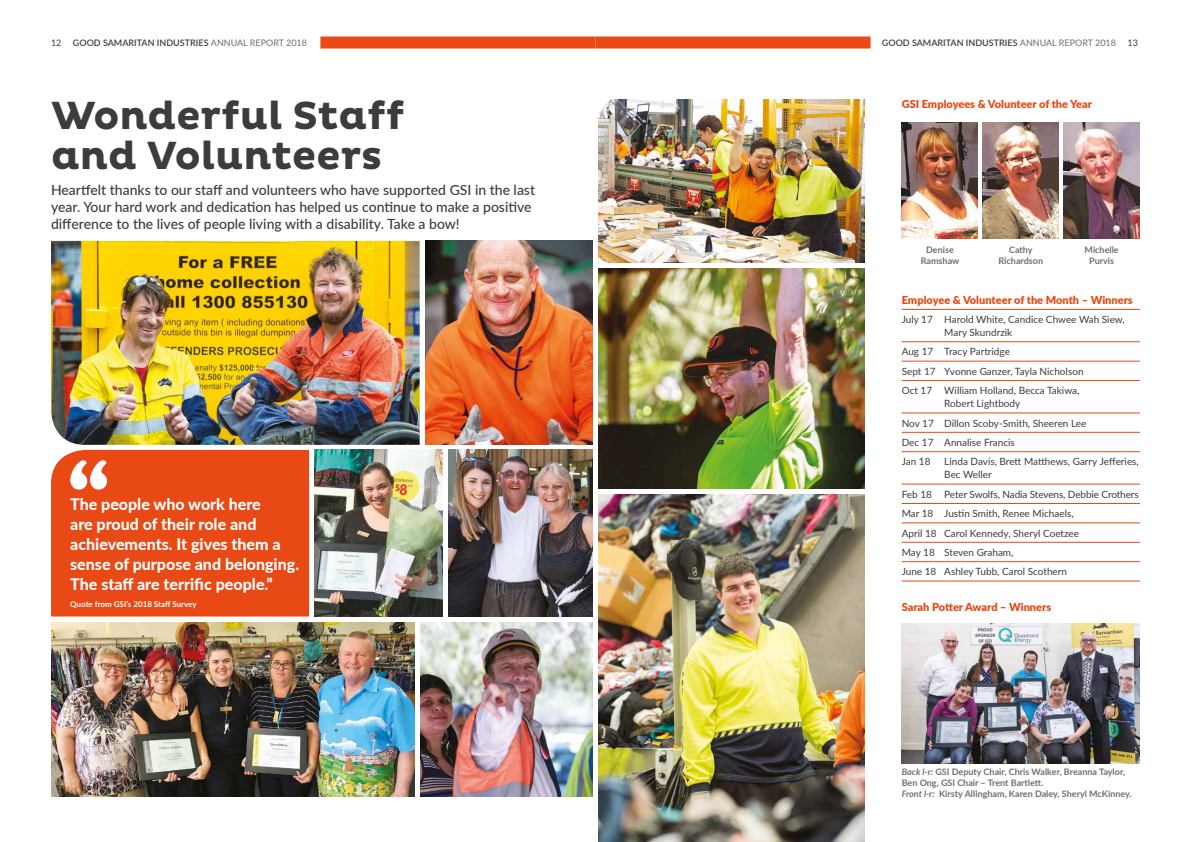
<style>
.page{position:relative;width:1191px;height:842px;background:#fff}
.page>*{position:absolute;margin:0;border:0;box-sizing:border-box;transform-origin:0 0}
.t1{font:700 40px/40px "Pluto";color:#3c3c3b}
.t2{font:800 16px/20px "Lato";color:#fff}
.t3{font:500 14px/17px "Lato";color:#3c3c3b}
.t4{font:900 11px "Lato";color:#e84915}
.t5{font:10px/19.4px "Lato";color:#3c3c3b}
.t6{font:700 9px/11px "Lato";color:#706f6f;text-align:center}
.t7{font:600 9px "Lato";color:#3c3c3b}
.t8{font:9px "Lato";color:#3c3c3b}
.t9{font:700 8px "Lato";color:#fff}
.s1{font-weight:400;color:#706f6f}
.s2{font-style:italic}
</style>
<div class="page">
<img style="left:51px;top:241px;width:369px;height:204px">
<img style="left:598px;top:494px;width:266px;height:348px">
<img style="left:51px;top:622px;width:363px;height:174px">
<img style="left:448px;top:450px;width:145px;height:166px">
<img style="left:420px;top:622px;width:172px;height:174px">
<img style="left:314px;top:450px;width:128px;height:166px">
<img style="left:598px;top:99px;width:266px;height:164px">
<img style="left:598px;top:268px;width:266px;height:221px">
<img style="left:425px;top:241px;width:168px;height:204px">
<div style="left:51px;top:450px;width:258px;height:166px;background:#e84915"></div>
<img style="left:982px;top:123px;width:77px;height:115px">
<img style="left:1063px;top:123px;width:77px;height:115px">
<img style="left:901px;top:123px;width:77px;height:115px">
<hr style="left:901px;top:309px;width:43px;height:1px;background:#e84915">
<hr style="left:944px;top:309px;width:196px;height:1px;background:#e84915">
<hr style="left:901px;top:342px;width:43px;height:1px;background:#e84915">
<hr style="left:944px;top:342px;width:196px;height:1px;background:#e84915">
<hr style="left:901px;top:361px;width:43px;height:1px;background:#e84915">
<hr style="left:944px;top:361px;width:196px;height:1px;background:#e84915">
<hr style="left:901px;top:380px;width:43px;height:1px;background:#e84915">
<hr style="left:944px;top:380px;width:196px;height:1px;background:#e84915">
<hr style="left:901px;top:413px;width:43px;height:1px;background:#e84915">
<hr style="left:944px;top:413px;width:196px;height:1px;background:#e84915">
<hr style="left:901px;top:432px;width:43px;height:1px;background:#e84915">
<hr style="left:944px;top:432px;width:196px;height:1px;background:#e84915">
<hr style="left:901px;top:451px;width:43px;height:1px;background:#e84915">
<hr style="left:944px;top:451px;width:196px;height:1px;background:#e84915">
<hr style="left:901px;top:484px;width:43px;height:1px;background:#e84915">
<hr style="left:944px;top:484px;width:196px;height:1px;background:#e84915">
<hr style="left:901px;top:503px;width:43px;height:1px;background:#e84915">
<hr style="left:944px;top:503px;width:196px;height:1px;background:#e84915">
<hr style="left:901px;top:523px;width:43px;height:1px;background:#e84915">
<hr style="left:944px;top:523px;width:196px;height:1px;background:#e84915">
<hr style="left:901px;top:542px;width:43px;height:1px;background:#e84915">
<hr style="left:944px;top:542px;width:196px;height:1px;background:#e84915">
<hr style="left:901px;top:561px;width:43px;height:1px;background:#e84915">
<hr style="left:944px;top:561px;width:196px;height:1px;background:#e84915">
<hr style="left:901px;top:581px;width:43px;height:1px;background:#e84915">
<hr style="left:944px;top:581px;width:196px;height:1px;background:#e84915">
<svg style="left:70px;top:460px;width:37px;height:30px"></svg>
<img style="left:901px;top:624px;width:239px;height:139px">
<div style="left:595px;top:37px;width:275px;height:12px;background:#e84915"></div>
<div style="left:320px;top:37px;width:275px;height:12px;background:#e84915"></div>
<p class="t8" style="left:51px;top:36px;width:12px">12</p>
<p class="t7" style="left:73px;top:36px;width:236px">GOOD SAMARITAN INDUSTRIES <span class="s1">ANNUAL REPORT 2018</span></p>
<p class="t7" style="left:882px;top:36px;width:236px">GOOD SAMARITAN INDUSTRIES <span class="s1">ANNUAL REPORT 2018</span></p>
<p class="t8" style="left:1127px;top:36px;width:12px">13</p>
<h1 class="t1" style="left:51px;top:97px;width:355px">Wonderful Staff and Volunteers</h1>
<h3 class="t3" style="left:51px;top:181px;width:485px">Heartfelt thanks to our staff and volunteers who have supported GSI in the last year. Your hard work and dedication has helped us continue to make a positive difference to the lives of people living with a disability. Take a bow!</h3>
<h2 class="t2" style="left:70px;top:493px;width:230px">The people who work here<br>are proud of their role and achievements. It gives them a sense of purpose and belonging.<br>The staff are terrific people.”</h2>
<p class="t9" style="left:70px;top:598px;width:128px">Quote from GSI’s 2018 Staff Survey</p>
<p class="t4" style="left:901px;top:96px;width:192px">GSI Employees &amp; Volunteer of the Year</p>
<p class="t6" style="left:998px;top:244px;width:46px">Cathy<br>Richardson</p>
<p class="t6" style="left:920px;top:244px;width:40px">Denise<br>Ramshaw</p>
<p class="t6" style="left:1084px;top:244px;width:36px">Michelle<br>Purvis</p>
<p class="t4" style="left:901px;top:291px;width:232px">Employee &amp; Volunteer of the Month – Winners</p>
<p class="t5" style="left:944px;top:312px;width:182px;line-height:13px;text-indent:-43px">July 17 Harold White, Candice Chwee Wah Siew,<br>Mary Skundrzik</p>
<p class="t5" style="left:901px;top:342px;width:183px">Aug 17 Tracy Partridge<br>Sept 17 Yvonne Ganzer, Tayla Nicholson<br>Oct 17 William Holland, Becca Takiwa,</p>
<p class="t5" style="left:901px;top:393px;width:186px;text-indent:43px">Robert Lightbody<br>Nov 17 Dillon Scoby-Smith, Sheeren Lee<br>Dec 17 Annalise Francis<br>Jan 18</p>
<p class="t5" style="left:944px;top:455px;width:196px;line-height:13px">Linda Davis, Brett Matthews, Garry Jefferies,<br>Bec Weller</p>
<p class="t5" style="left:901px;top:484px;width:238px">Feb 18 Peter Swolfs, Nadia Stevens, Debbie Crothers Mar 18 Justin Smith, Renee Michaels,<br>April 18 Carol Kennedy, Sheryl Coetzee<br>May 18 Steven Graham,<br>June 18 Ashley Tubb, Carol Scothern</p>
<p class="t4" style="left:901px;top:599px;width:151px">Sarah Potter Award – Winners</p>
<p class="t6" style="left:901px;top:765px;width:231px;text-align:left"><span class="s2">Back l-r:</span> GSI Deputy Chair, Chris Walker, Breanna Taylor,<br>Ben Ong, GSI Chair – Trent Bartlett.<br><span class="s2">Front l-r:</span> Kirsty Allingham, Karen Daley, Sheryl McKinney.</p>
</div>
